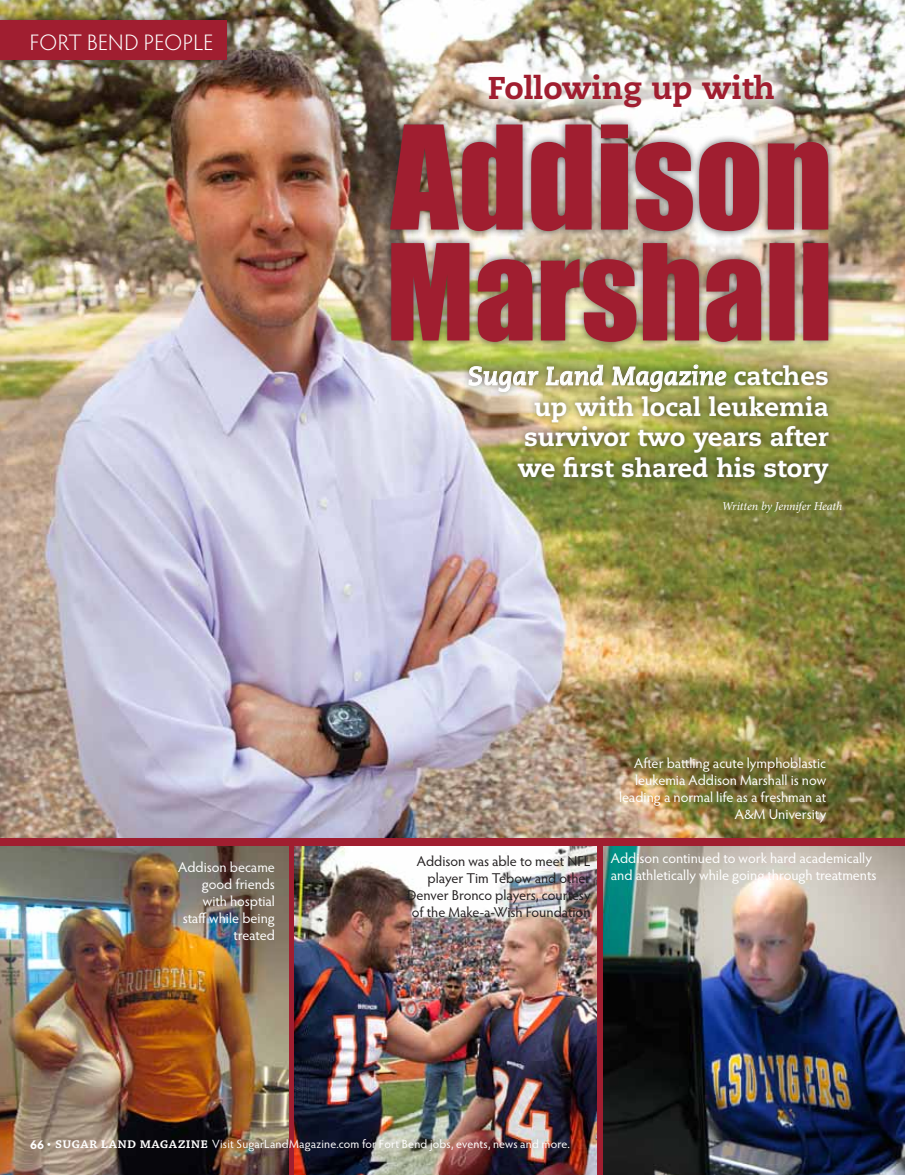
<style>
.page{position:relative;width:905px;height:1175px;background:#fff}
.page>*{position:absolute;margin:0;border:0;box-sizing:border-box;transform-origin:0 0}
.t1{font:800 31.5px "Caecilia";color:#a01e30}
.t2{font:800 25.5px/30.6px "Caecilia";color:#fff;text-align:justify}
.t3{font:italic 700 25.5px "Caecilia LT Std";color:#fff}
.t4{font:300 22.5px "Hypatia Sans Pro";letter-spacing:.01em;color:#fff}
.t5{font:14.25px/17.1px "Hypatia Sans Pro";color:#fff;text-align:right}
.t6{font:14.25px/17.1px "Hypatia Sans Pro";letter-spacing:-.005em;color:#231f20;text-align:right}
.t7{font:12px "Hypatia Sans Pro";letter-spacing:.015em;color:#fff}
.t8{font:italic 12px "Minion Pro";letter-spacing:-.01em;color:#fff}
.s1{font-family:"Caecilia";font-weight:800;font-style:normal}
.s2{font-weight:700;font-size:12.75px}
.s3{font-size:15px}
.s4{font-family:"Chaparral Pro";font-weight:600;font-size:15px}
</style>
<div class="page">
<div style="left:0;top:822px;width:904px;height:352px;background:#a01e30"></div>
<img style="left:0;top:0;width:904px;height:837px">
<img style="left:0;top:846px;width:288px;height:328px">
<img style="left:295px;top:846px;width:301px;height:328px">
<img style="left:603px;top:846px;width:301px;height:328px">
<div style="left:461px;top:357px;width:375px;height:134px;background:#231f20;opacity:.75"></div>
<svg style="left:468px;top:357px;width:71px;height:43px;background:#bbbc91"></svg>
<svg style="left:545px;top:364px;width:58px;height:22px"></svg>
<svg style="left:611px;top:351px;width:115px;height:41px;background:#a0ab62"></svg>
<div style="left:0;top:12px;width:235px;height:56px;background:#231f20;opacity:.75"></div>
<div style="left:0;top:21px;width:226px;height:39px;background:#a01e30"></div>
<div style="left:463px;top:49px;width:336px;height:84px;background:#fff;opacity:.75"></div>
<div style="left:382px;top:116px;width:454px;height:123px;background:#231f20;opacity:.75"></div>
<svg style="left:390px;top:124px;width:438px;height:107px;background:#ab545c"></svg>
<div style="left:383px;top:235px;width:453px;height:115px;background:#231f20;opacity:.75"></div>
<img style="left:391px;top:243px;width:437px;height:99px">
<h3 class="t4" style="left:30px;top:27px;width:185px">FORT BEND PEOPLE</h3>
<h1 class="t1" style="left:487px;top:69px;width:289px">Following up with</h1>
<h2 class="t3" style="left:468px;top:361px;width:362px">Sugar Land Magazine <span class="s1">catches</span></h2>
<h2 class="t2" style="left:517px;top:391px;width:312px;text-indent:16px">up with local leukemia survivor two years after we first shared his story</h2>
<p class="t8" style="left:721px;top:498px;width:122px">Written by Jennifer Heath</p>
<p class="t5" style="left:619px;top:754px;width:209px">After battling acute lymphoblastic leukemia Addison Marshall is now leading a normal life as a freshman at<br>A&amp;M University</p>
<p class="t5" style="left:178px;top:858px;width:98px">Addison became good friends with hosptial staff while being treated</p>
<p class="t6" style="left:407px;top:852px;width:185px">Addison was able to meet NFL player Tim Tebow and other<br>Denver Bronco players, courtesy of the Make-a-Wish Foundation</p>
<p class="t5" style="left:611px;top:849px;width:267px;text-align:left">Addison continued to work hard academically and athletically while going through treatments</p>
<p class="t7" style="left:30px;top:1136px;width:541px"><span class="s2">66</span> <span class="s3">•</span> <span class="s4">sugar land magazine</span> Visit SugarLandMagazine.com for Fort Bend jobs, events, news and more.</p>
</div>
